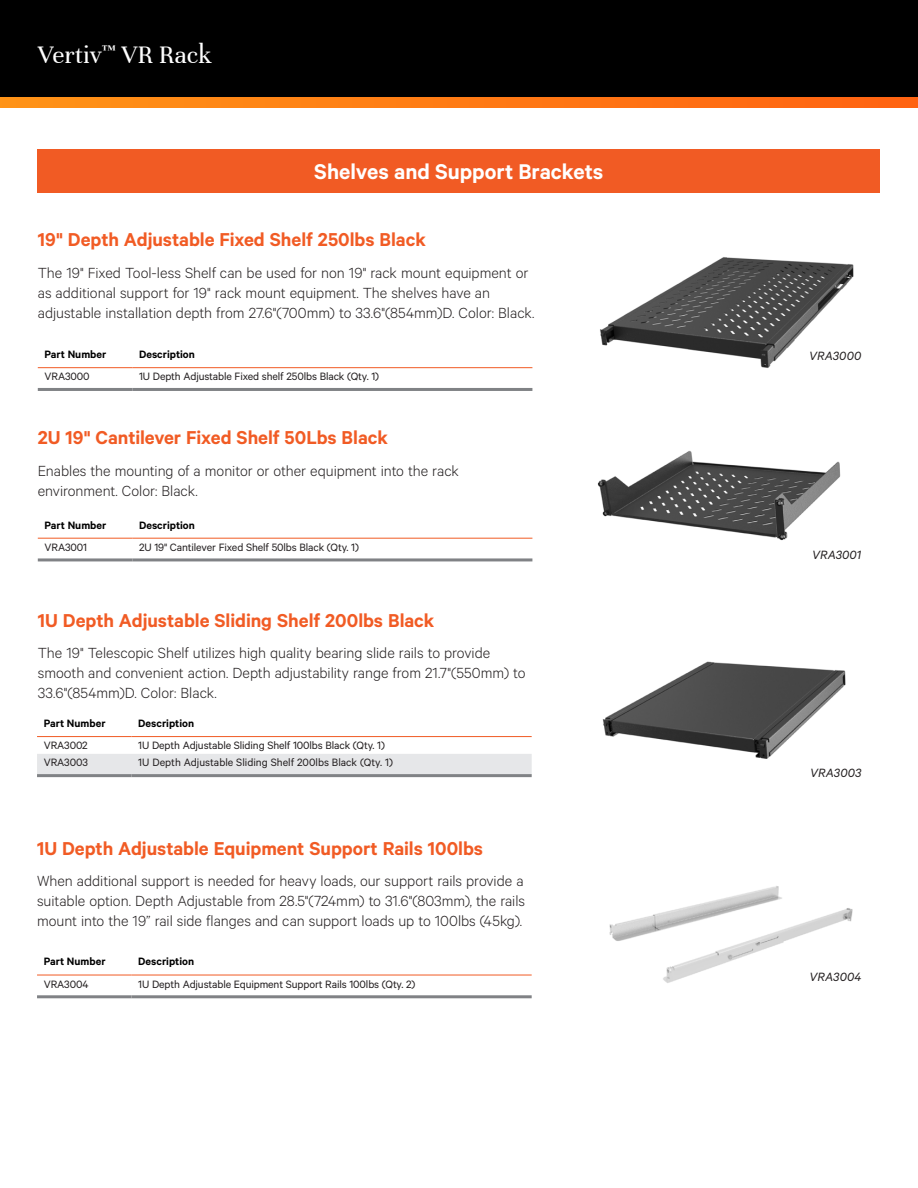
<style>
.page{position:relative;width:918px;height:1188px;background:#fff}
.page>*{position:absolute;margin:0;border:0;box-sizing:border-box;transform-origin:0 0}
.t1{font:27px "Unna";color:#fff}
.t2{font:600 24px "Calibre";color:#fff}
.t3{font:600 21px "Calibre";color:#f15b24}
.t4{font:300 16.5px/19.8px "Calibre";color:#231f20}
.t5{font:italic 13.5px "Calibre";letter-spacing:.015em;color:#231f20}
.t6{font:12px "Calibre";letter-spacing:-.01em;color:#231f20}
.t7{font:600 12px "Calibre";color:#000}
</style>
<div class="page">
<div style="left:0;top:0;width:918px;height:108px;background:#000"></div>
<svg style="left:0;top:98px;width:918px;height:10px;background:#ff7a14"></svg>
<img style="left:609px;top:886px;width:244px;height:97px">
<img style="left:600px;top:257px;width:254px;height:111px">
<div style="left:38px;top:149px;width:842px;height:44px;background:#f15b24"></div>
<img style="left:597px;top:450px;width:244px;height:91px">
<img style="left:602px;top:661px;width:244px;height:98px">
<svg style="left:38px;top:368px;width:494px;height:1px"></svg>
<hr style="left:38px;top:388px;width:94px;height:3px;background:#808285">
<hr style="left:132px;top:388px;width:400px;height:3px;background:#808285">
<hr style="left:38px;top:367px;width:94px;height:1px;background:#f15b24">
<hr style="left:132px;top:367px;width:400px;height:1px;background:#f15b24">
<svg style="left:38px;top:537px;width:494px;height:1px"></svg>
<hr style="left:38px;top:558px;width:94px;height:3px;background:#808285">
<hr style="left:132px;top:558px;width:400px;height:3px;background:#808285">
<hr style="left:38px;top:538px;width:94px;height:1px;background:#f15b24">
<hr style="left:132px;top:538px;width:400px;height:1px;background:#f15b24">
<svg style="left:37px;top:974px;width:495px;height:1px"></svg>
<hr style="left:37px;top:995px;width:95px;height:3px;background:#808285">
<hr style="left:132px;top:995px;width:400px;height:3px;background:#808285">
<hr style="left:37px;top:975px;width:95px;height:1px;background:#f15b24">
<hr style="left:132px;top:975px;width:400px;height:1px;background:#f15b24">
<svg style="left:37px;top:737px;width:495px;height:37px"></svg>
<hr style="left:37px;top:774px;width:95px;height:3px;background:#808285">
<hr style="left:132px;top:774px;width:400px;height:3px;background:#808285">
<hr style="left:37px;top:736px;width:95px;height:1px;background:#f15b24">
<hr style="left:132px;top:736px;width:400px;height:1px;background:#f15b24">
<h1 class="t1" style="left:38px;top:39px;width:176px">Vertiv<sup>™</sup> VR Rack</h1>
<h2 class="t2" style="left:314px;top:157px;width:291px">Shelves and Support Brackets</h2>
<p class="t3" style="left:38px;top:227px;width:390px">19" Depth Adjustable Fixed Shelf 250lbs Black</p>
<p class="t4" style="left:38px;top:262px;width:498px">The 19" Fixed Tool-less Shelf can be used for non 19" rack mount equipment or as additional support for 19" rack mount equipment. The shelves have an adjustable installation depth from 27.6"(700mm) to 33.6"(854mm)D. Color: Black.</p>
<p class="t7" style="left:45px;top:347px;width:63px">Part Number</p>
<p class="t7" style="left:139px;top:347px;width:57px">Description</p>
<p class="t6" style="left:45px;top:369px;width:47px">VRA3000</p>
<p class="t6" style="left:139px;top:369px;width:242px">1U Depth Adjustable Fixed shelf 250lbs Black (Qty. 1)</p>
<p class="t3" style="left:38px;top:425px;width:352px">2U 19" Cantilever Fixed Shelf 50Lbs Black</p>
<p class="t4" style="left:38px;top:460px;width:423px">Enables the mounting of a monitor or other equipment into the rack environment. Color: Black.</p>
<p class="t7" style="left:45px;top:518px;width:63px">Part Number</p>
<p class="t7" style="left:139px;top:518px;width:57px">Description</p>
<p class="t6" style="left:45px;top:540px;width:44px">VRA3001</p>
<p class="t6" style="left:139px;top:540px;width:221px">2U 19" Cantilever Fixed Shelf 50lbs Black (Qty. 1)</p>
<p class="t3" style="left:38px;top:608px;width:398px">1U Depth Adjustable Sliding Shelf 200lbs Black</p>
<p class="t4" style="left:38px;top:643px;width:489px">The 19" Telescopic Shelf utilizes high quality bearing slide rails to provide smooth and convenient action. Depth adjustability range from 21.7"(550mm) to<br>33.6"(854mm)D. Color: Black.</p>
<p class="t7" style="left:44px;top:716px;width:63px">Part Number</p>
<p class="t7" style="left:138px;top:716px;width:57px">Description</p>
<p class="t6" style="left:44px;top:738px;width:45px">VRA3002</p>
<p class="t6" style="left:138px;top:738px;width:248px">1U Depth Adjustable Sliding Shelf 100lbs Black (Qty. 1)</p>
<p class="t6" style="left:44px;top:756px;width:46px">VRA3003</p>
<p class="t6" style="left:138px;top:756px;width:256px">1U Depth Adjustable Sliding Shelf 200lbs Black (Qty. 1)</p>
<p class="t3" style="left:37px;top:836px;width:448px">1U Depth Adjustable Equipment Support Rails 100lbs</p>
<p class="t4" style="left:37px;top:871px;width:490px;text-align:justify">When additional support is needed for heavy loads, our support rails provide a suitable option. Depth Adjustable from 28.5"(724mm) to 31.6"(803mm), the rails mount into the 19” rail side flanges and can support loads up to 100lbs (45kg).</p>
<p class="t7" style="left:44px;top:955px;width:63px">Part Number</p>
<p class="t7" style="left:138px;top:955px;width:57px">Description</p>
<p class="t6" style="left:44px;top:977px;width:46px">VRA3004</p>
<p class="t6" style="left:138px;top:977px;width:279px">1U Depth Adjustable Equipment Support Rails 100lbs (Qty. 2)</p>
<p class="t5" style="left:809px;top:348px;width:54px">VRA3000</p>
<p class="t5" style="left:812px;top:546px;width:51px">VRA3001</p>
<p class="t5" style="left:810px;top:765px;width:53px">VRA3003</p>
<p class="t5" style="left:810px;top:969px;width:53px">VRA3004</p>
</div>
